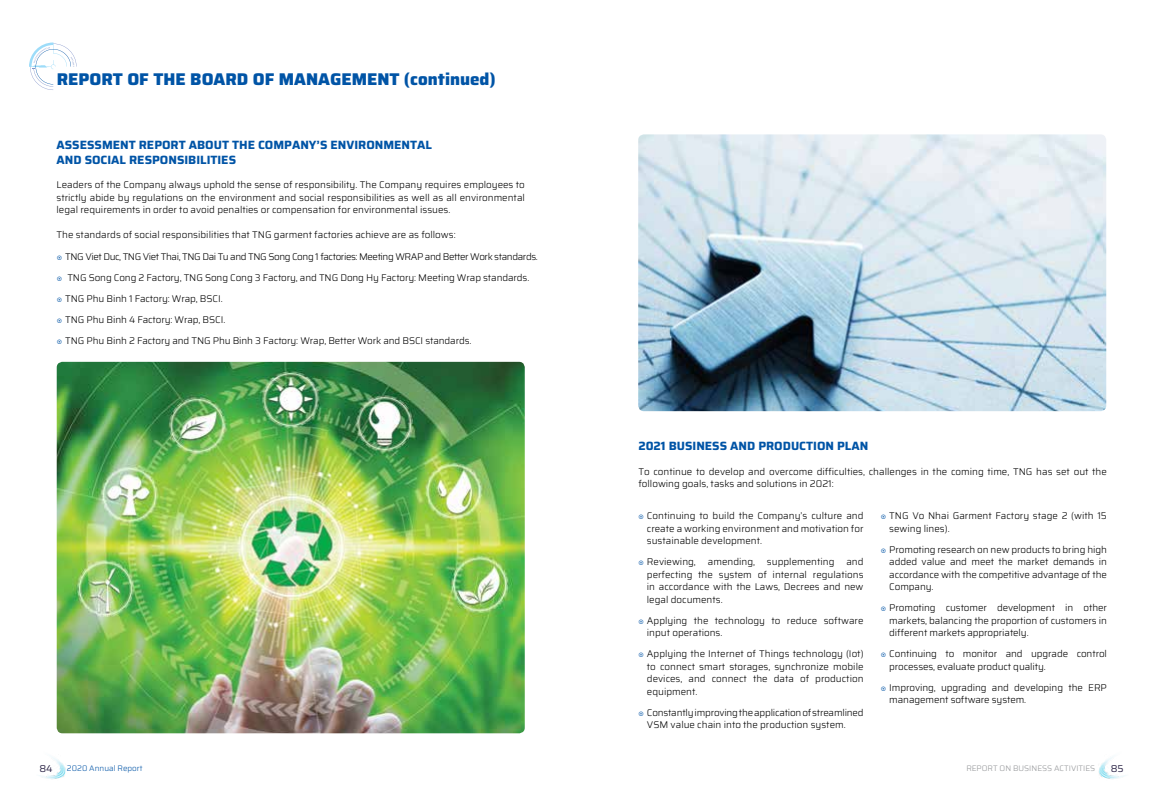
<style>
.page{position:relative;width:1163px;height:794px;background:#fff}
.page>*{position:absolute;margin:0;border:0;box-sizing:border-box;transform-origin:0 0}
.t1{font:800 17px "Saira";color:#0054a6}
.t2{font:700 12px/14.4px "Saira";color:#0054a6}
.t3{font:10px "Saira";color:#312a4b}
.t4{font:300 9.8px/12.5px "Saira";letter-spacing:-.01em;color:#000}
.t5{font:300 8px "Saira";color:#939598}
.t6{font:300 8px "Saira";color:#0054a6}
</style>
<div class="page">
<img style="left:57px;top:362px;width:467px;height:371px">
<img style="left:638px;top:134px;width:468px;height:277px">
<img style="left:39px;top:757px;width:27px;height:22px">
<img style="left:1098px;top:757px;width:28px;height:22px">
<svg style="left:29px;top:42px;width:48px;height:48px"></svg>
<h1 class="t1" style="left:57px;top:66px;width:440px">REPORT OF THE BOARD OF MANAGEMENT (continued)</h1>
<p class="t2" style="left:57px;top:138px;width:377px">ASSESSMENT REPORT ABOUT THE COMPANY’S ENVIRONMENTAL<br>AND SOCIAL RESPONSIBILITIES</p>
<p class="t4" style="left:57px;top:178px;width:470px;text-align:justify">Leaders of the Company always uphold the sense of responsibility. The Company requires employees to strictly abide by regulations on the environment and social responsibilities as well as all environmental legal requirements in order to avoid penalties or compensation for environmental issues.</p>
<p class="t4" style="left:57px;top:228px;width:400px">The standards of social responsibilities that TNG garment factories achieve are as follows:</p>
<p class="t4" style="left:65px;top:246px;width:474px;line-height:21px">TNG Viet Duc, TNG Viet Thai, TNG Dai Tu and TNG Song Cong 1 factories: Meeting WRAP and Better Work standards.<br>TNG Song Cong 2 Factory, TNG Song Cong 3 Factory, and TNG Dong Hy Factory: Meeting Wrap standards.<br>TNG Phu Binh 1 Factory: Wrap, BSCI.<br>TNG Phu Binh 4 Factory: Wrap, BSCI.<br>TNG Phu Binh 2 Factory and TNG Phu Binh 3 Factory: Wrap, Better Work and BSCI standards.</p>
<p class="t2" style="left:638px;top:439px;width:231px">2021 BUSINESS AND PRODUCTION PLAN</p>
<p class="t4" style="left:638px;top:465px;width:470px">To continue to develop and overcome difficulties, challenges in the coming time, TNG has set out the following goals, tasks and solutions in 2021:</p>
<p class="t4" style="left:646px;top:509px;width:218px;text-align:justify">Continuing to build the Company’s culture and create a working environment and motivation for sustainable development.</p>
<p class="t4" style="left:646px;top:555px;width:218px;text-align:justify">Reviewing, amending, supplementing and perfecting the system of internal regulations in accordance with the Laws, Decrees and new legal documents.</p>
<p class="t4" style="left:646px;top:614px;width:218px">Applying the technology to reduce software input operations.</p>
<p class="t4" style="left:646px;top:647px;width:218px;text-align:justify">Applying the Internet of Things technology (Iot) to connect smart storages, synchronize mobile devices, and connect the data of production equipment.</p>
<p class="t4" style="left:646px;top:706px;width:218px">Constantly improving the application of streamlined<br>VSM value chain into the production system.</p>
<p class="t4" style="left:889px;top:509px;width:219px">TNG Vo Nhai Garment Factory stage 2 (with 15 sewing lines).</p>
<p class="t4" style="left:889px;top:543px;width:219px;text-align:justify">Promoting research on new products to bring high added value and meet the market demands in accordance with the competitive advantage of the Company.</p>
<p class="t4" style="left:889px;top:601px;width:219px;text-align:justify">Promoting customer development in other markets, balancing the proportion of customers in different markets appropriately.</p>
<p class="t4" style="left:889px;top:647px;width:219px">Continuing to monitor and upgrade control processes, evaluate product quality.</p>
<p class="t4" style="left:889px;top:681px;width:219px">Improving, upgrading and developing the ERP management software system.</p>
<p class="t3" style="left:39px;top:760px;width:15px">84</p>
<p class="t6" style="left:67px;top:762px;width:77px">2020 Annual Report</p>
<p class="t5" style="left:966px;top:762px;width:130px">REPORT ON BUSINESS ACTIVITIES</p>
<p class="t3" style="left:1110px;top:760px;width:15px">85</p>
</div>
